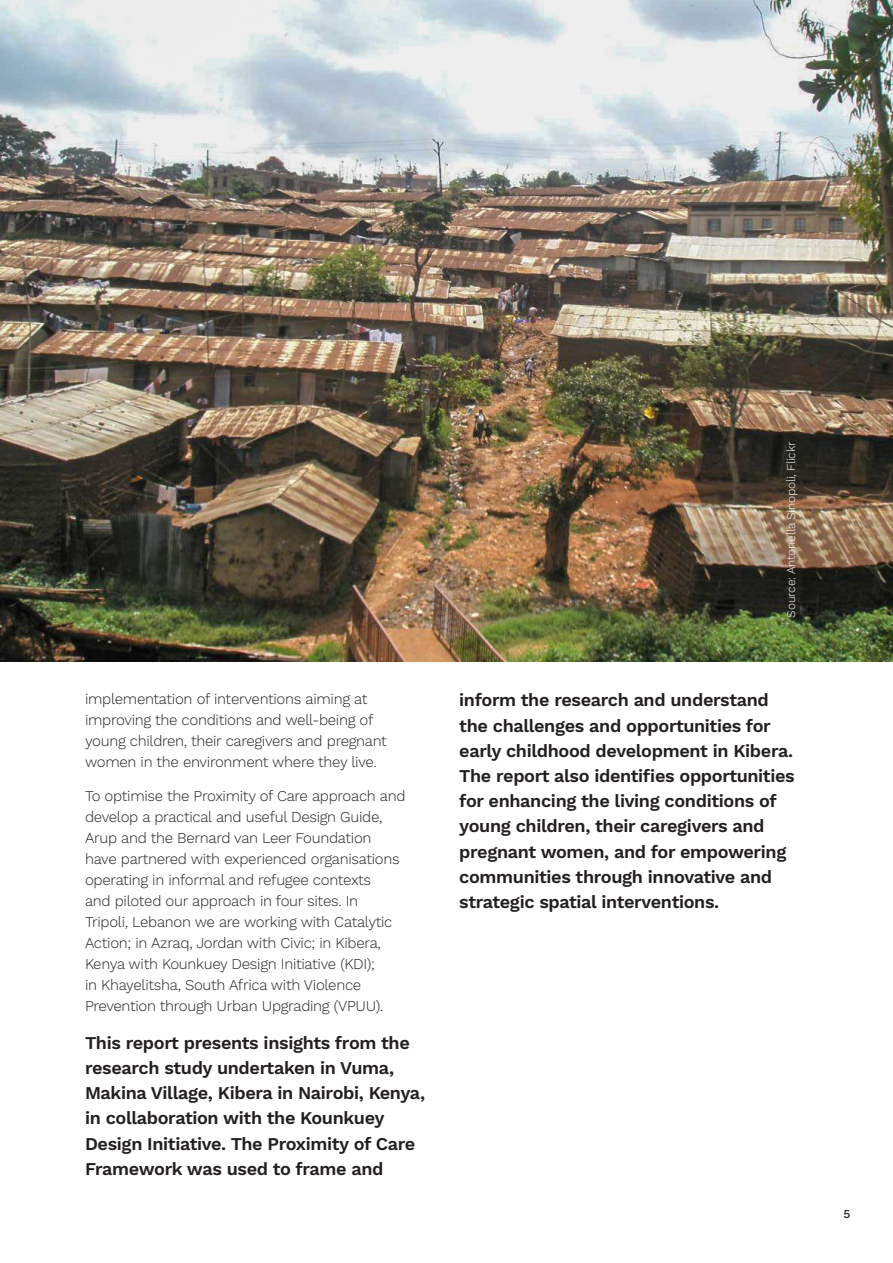
<style>
.page{position:relative;width:893px;height:1263px;background:#fff}
.page>*{position:absolute;margin:0;border:0;box-sizing:border-box;transform-origin:0 0}
.Pull_out{font:600 18px/25.2px "Work Sans";letter-spacing:-.02em;color:#231f20}
.Bodytext{font:300 15px/21px "Work Sans";letter-spacing:-.02em;color:#231f20}
.Bodytext_SMALL{font:300 12px "Work Sans";letter-spacing:-.02em;color:#fff}
.t1{font:500 12px "Work Sans";color:#231f20}
</style>
<div class="page">
<img style="left:0;top:0;width:893px;height:661px">
<p class="Bodytext" style="left:85px;top:689px;width:303px">implementation of interventions aiming at improving the conditions and well-being of young children, their caregivers and pregnant women in the environment where they live.</p>
<p class="Bodytext" style="left:85px;top:786px;width:322px">To optimise the Proximity of Care approach and develop a practical and useful Design Guide, Arup and the Bernard van Leer Foundation have partnered with experienced organisations operating in informal and refugee contexts<br>and piloted our approach in four sites. In<br>Tripoli, Lebanon we are working with Catalytic Action; in Azraq, Jordan with Civic; in Kibera, Kenya with Kounkuey Design Initiative (KDI);<br>in Khayelitsha, South Africa with Violence Prevention through Urban Upgrading (VPUU).</p>
<p class="Pull_out" style="left:85px;top:1031px;width:342px">This report presents insights from the research study undertaken in Vuma, Makina Village, Kibera in Nairobi, Kenya, in collaboration with the Kounkuey Design Initiative. The Proximity of Care Framework was used to frame and</p>
<p class="Bodytext_SMALL" style="left:784px;top:617px;width:177px;rotate:-90deg">Source: Antonella Sinopoli, Flickr</p>
<p class="Pull_out" style="left:459px;top:688px;width:337px">inform the research and understand the challenges and opportunities for early childhood development in Kibera.<br>The report also identifies opportunities for enhancing the living conditions of young children, their caregivers and pregnant women, and for empowering communities through innovative and strategic spatial interventions.</p>
<p class="t1" style="left:843px;top:1207px;width:8px">5</p>
</div>
